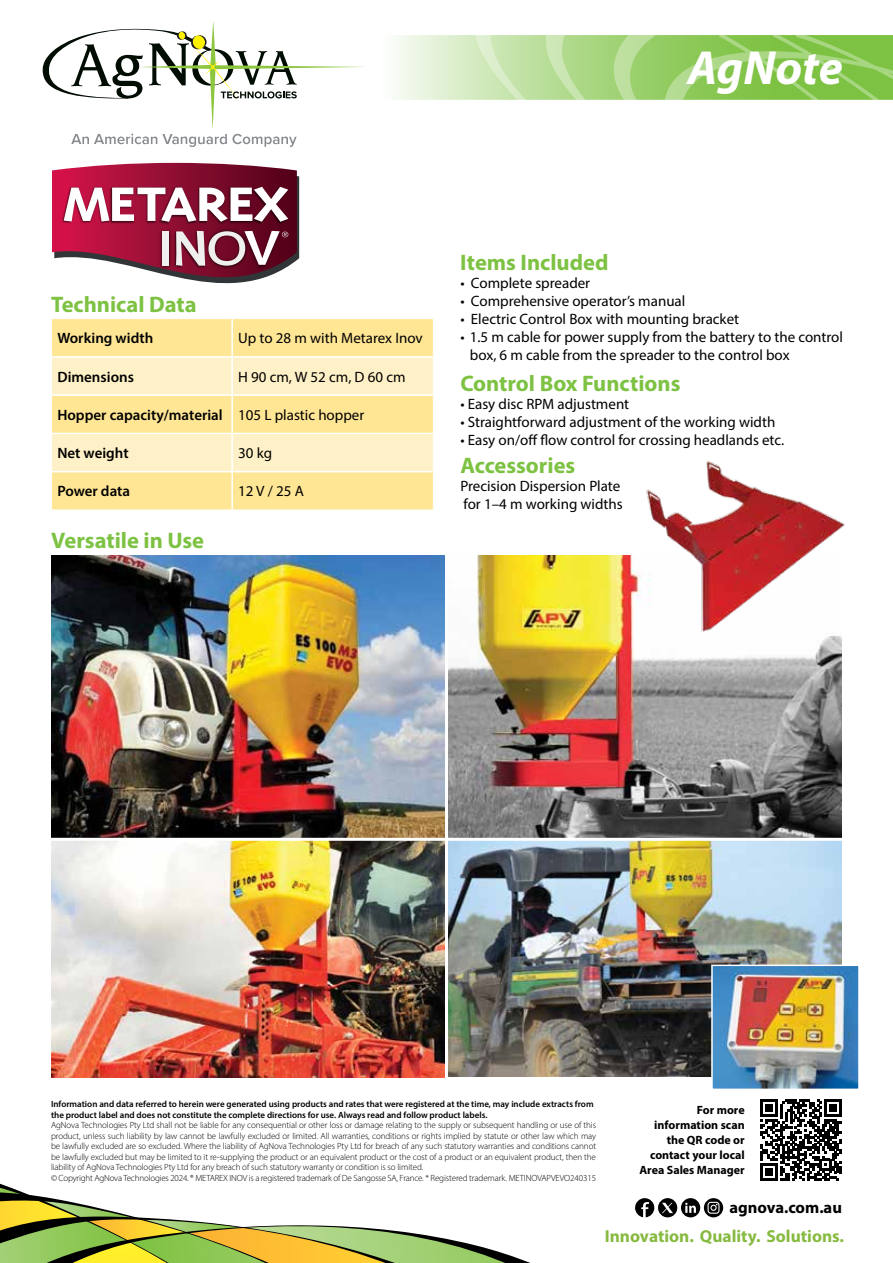
<style>
.page{position:relative;width:893px;height:1263px;background:#fff}
.page>*{position:absolute;margin:0;border:0;box-sizing:border-box;transform-origin:0 0}
.t1{font:italic 700 48px "Myriad Pro";color:#fff}
.t2{font:700 22.5px "Myriad Pro";color:#7dc242}
.t3{font:700 17.4px "Myriad Pro";color:#87ba40}
.t4{font:700 16.5px "Myriad Pro";color:#000}
.t5{font:15px/18px "Myriad Pro";color:#000}
.t6{font:600 15px "Myriad Pro";color:#000}
.t7{font:700 12px/15px "Myriad Pro";color:#000;text-align:right}
.t8{font:300 9px/10.5px "Myriad Pro";letter-spacing:-.01em;color:#000}
.t9{font:600 9px/10.5px "Myriad Pro";color:#000}
.s1{font-weight:400}
</style>
<div class="page">
<svg style="left:42px;top:21px;width:851px;height:126px"></svg>
<svg style="left:635px;top:1198px;width:88px;height:19px"></svg>
<svg style="left:760px;top:1099px;width:82px;height:82px"></svg>
<svg style="left:0;top:1183px;width:530px;height:80px"></svg>
<div style="left:52px;top:319px;width:381px;height:191px;background:#ffe694"></div>
<svg style="left:52px;top:358px;width:381px;height:113px;background:#ffedb6"></svg>
<hr style="left:231px;top:319px;width:2px;height:37px;background:#fff">
<hr style="left:52px;top:356px;width:180px;height:2px;background:#fff">
<hr style="left:232px;top:356px;width:201px;height:2px;background:#fff">
<hr style="left:231px;top:358px;width:2px;height:36px;background:#fff">
<hr style="left:52px;top:394px;width:180px;height:2px;background:#fff">
<hr style="left:232px;top:394px;width:201px;height:2px;background:#fff">
<hr style="left:231px;top:396px;width:2px;height:37px;background:#fff">
<hr style="left:52px;top:433px;width:180px;height:1px;background:#fff">
<hr style="left:232px;top:433px;width:201px;height:1px;background:#fff">
<hr style="left:231px;top:434px;width:2px;height:37px;background:#fff">
<hr style="left:52px;top:471px;width:180px;height:1px;background:#fff">
<hr style="left:232px;top:471px;width:201px;height:1px;background:#fff">
<hr style="left:231px;top:472px;width:2px;height:38px;background:#fff">
<img style="left:51px;top:841px;width:394px;height:237px">
<img style="left:448px;top:556px;width:394px;height:521px">
<img style="left:714px;top:967px;width:143px;height:120px">
<div style="left:711px;top:964px;width:149px;height:126px;border:2px solid #fff"></div>
<img style="left:51px;top:556px;width:394px;height:282px">
<hr style="left:48px;top:838px;width:794px;height:3px;background:#fff">
<img style="left:613px;top:460px;width:232px;height:186px">
<svg style="left:52px;top:163px;width:247px;height:121px"></svg>
<h1 class="t1" style="left:687px;top:37px;width:157px">AgNote</h1>
<h2 class="t2" style="left:51px;top:289px;width:147px">Technical Data</h2>
<h3 class="t6" style="left:57px;top:329px;width:97px">Working width</h3>
<h3 class="t5" style="left:238px;top:329px;width:186px">Up to 28 m with Metarex Inov</h3>
<h3 class="t6" style="left:57px;top:367px;width:78px">Dimensions</h3>
<h3 class="t5" style="left:238px;top:367px;width:169px">H 90 cm, W 52 cm, D 60 cm</h3>
<h3 class="t6" style="left:57px;top:405px;width:308px">Hopper capacity/material <span class="s1">105 L plastic hopper</span></h3>
<h3 class="t6" style="left:57px;top:444px;width:73px">Net weight</h3>
<h3 class="t5" style="left:238px;top:444px;width:35px">30 kg</h3>
<h3 class="t6" style="left:57px;top:482px;width:74px">Power data</h3>
<h3 class="t5" style="left:238px;top:482px;width:67px">12 V / 25 A</h3>
<h2 class="t2" style="left:51px;top:526px;width:154px">Versatile in Use</h2>
<h2 class="t2" style="left:460px;top:248px;width:150px">Items Included</h2>
<h3 class="t5" style="left:460px;top:274px;width:131px">• Complete spreader</h3>
<h3 class="t5" style="left:460px;top:292px;width:227px">• Comprehensive operator’s manual</h3>
<h3 class="t5" style="left:460px;top:310px;width:280px">• Electric Control Box with mounting bracket</h3>
<h3 class="t5" style="left:470px;top:328px;width:375px;text-indent:-10px">• 1.5 m cable for power supply from the battery to the control box, 6 m cable from the spreader to the control box</h3>
<h2 class="t2" style="left:460px;top:368px;width:222px">Control Box Functions</h2>
<h3 class="t5" style="left:460px;top:394px;width:170px">• Easy disc RPM adjustment</h3>
<h3 class="t5" style="left:460px;top:412px;width:317px">• Straightforward adjustment of the working width</h3>
<h3 class="t5" style="left:460px;top:430px;width:325px">• Easy on/off flow control for crossing headlands etc.</h3>
<h2 class="t2" style="left:460px;top:451px;width:116px">Accessories</h2>
<h3 class="t5" style="left:460px;top:477px;width:164px">Precision Dispersion Plate for 1–4 m working widths</h3>
<p class="t9" style="left:51px;top:1099px;width:544px">Information and data referred to herein were generated using products and rates that were registered at the time, may include extracts from the product label and does not constitute the complete directions for use. Always read and follow product labels.</p>
<p class="t8" style="left:51px;top:1120px;width:547px">AgNova Technologies Pty Ltd shall not be liable for any consequential or other loss or damage relating to the supply or subsequent handling or use of this product, unless such liability by law cannot be lawfully excluded or limited. All warranties, conditions or rights implied by statute or other law which may be lawfully excluded are so excluded. Where the liability of AgNova Technologies Pty Ltd for breach of any such statutory warranties and conditions cannot be lawfully excluded but may be limited to it re-supplying the product or an equivalent product or the cost of a product or an equivalent product, then the liability of AgNova Technologies Pty Ltd for any breach of such statutory warranty or condition is so limited.<br>© Copyright AgNova Technologies 2024. ® METAREX INOV is a registered trademark of De Sangosse SA, France. * Registered trademark. METINOVAPVEVO240315</p>
<h3 class="t7" style="left:639px;top:1101px;width:107px">For more information scan the QR code or contact your local<br>Area Sales Manager</h3>
<h3 class="t4" style="left:729px;top:1196px;width:114px">agnova.com.au</h3>
<h3 class="t3" style="left:605px;top:1225px;width:241px">Innovation. Quality. Solutions.</h3>
</div>
